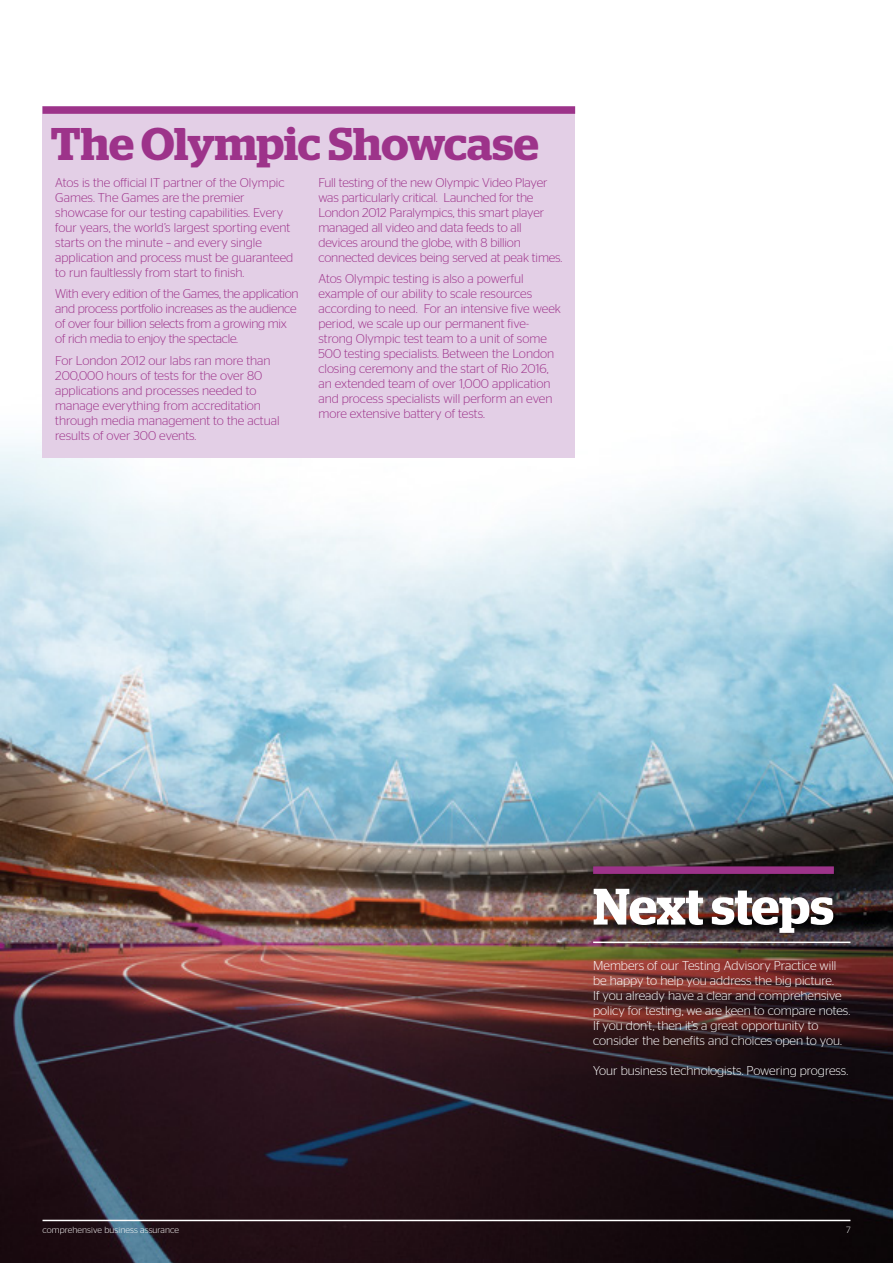
<style>
.page{position:relative;width:893px;height:1263px;background:#fff}
.page>*{position:absolute;margin:0;border:0;box-sizing:border-box;transform-origin:0 0}
.t1{font:600 51.15px "Stag";letter-spacing:-.005em;color:#fff}
.t2{font:600 45.75px "Stag";letter-spacing:-.005em;color:#9d338a}
.t3{font:300 12.75px/15px "Stag Sans";color:#9d338a}
.t4{font:300 12.75px/15px "Stag Sans";color:#fff}
.t5{font:300 12.75px/15px "Stag Sans";letter-spacing:-.02em;color:#9d338a}
.t6{font:300 9px "Stag Sans";letter-spacing:.01em;color:#fff}
</style>
<div class="page">
<img style="left:0;top:106px;width:893px;height:1157px">
<hr style="left:593px;top:941px;width:257px;height:2px;background:#fff">
<div style="left:593px;top:866px;width:241px;height:8px;background:#9d338a"></div>
<div style="left:43px;top:160px;width:532px;height:297px;background:#e3cfe6"></div>
<div style="left:43px;top:106px;width:532px;height:65px;background:#e3cfe6"></div>
<div style="left:43px;top:106px;width:532px;height:8px;background:#9d338a"></div>
<hr style="left:43px;top:1220px;width:807px;height:1px;background:#fff">
<h2 class="t2" style="left:51px;top:117px;width:489px">The Olympic Showcase</h2>
<p class="t3" style="left:55px;top:175px;width:240px">Atos is the official IT partner of the Olympic Games. The Games are the premier showcase for our testing capabilities. Every four years, the world’s largest sporting event starts on the minute – and every single application and process must be guaranteed to run faultlessly from start to finish.</p>
<p class="t5" style="left:55px;top:286px;width:245px">With every edition of the Games, the application and process portfolio increases as the audience of over four billion selects from a growing mix of rich media to enjoy the spectacle.</p>
<p class="t3" style="left:55px;top:353px;width:226px">For London 2012 our labs ran more than 200,000 hours of tests for the over 80 applications and processes needed to manage everything from accreditation through media management to the actual results of over 300 events.</p>
<p class="t3" style="left:318px;top:175px;width:245px">Full testing of the new Olympic Video Player was particularly critical. Launched for the London 2012 Paralympics, this smart player managed all video and data feeds to all devices around the globe, with 8 billion connected devices being served at peak times.</p>
<p class="t3" style="left:318px;top:271px;width:244px">Atos Olympic testing is also a powerful example of our ability to scale resources according to need. For an intensive five week period, we scale up our permanent five&shy;strong Olympic test team to a unit of some 500 testing specialists. Between the London closing ceremony and the start of Rio 2016, an extended team of over 1,000 application and process specialists will perform an even more extensive battery of tests.</p>
<h1 class="t1" style="left:593px;top:876px;width:242px">Next steps</h1>
<p class="t4" style="left:593px;top:958px;width:259px">Members of our Testing Advisory Practice will be happy to help you address the big picture.<br>If you already have a clear and comprehensive policy for testing, we are keen to compare notes.<br>If you don’t, then it’s a great opportunity to consider the benefits and choices open to you.</p>
<p class="t4" style="left:593px;top:1063px;width:257px">Your business technologists. Powering progress.</p>
<p class="t6" style="left:43px;top:1225px;width:138px">comprehensive business assurance</p>
<p class="t6" style="left:846px;top:1225px;width:6px">7</p>
</div>
